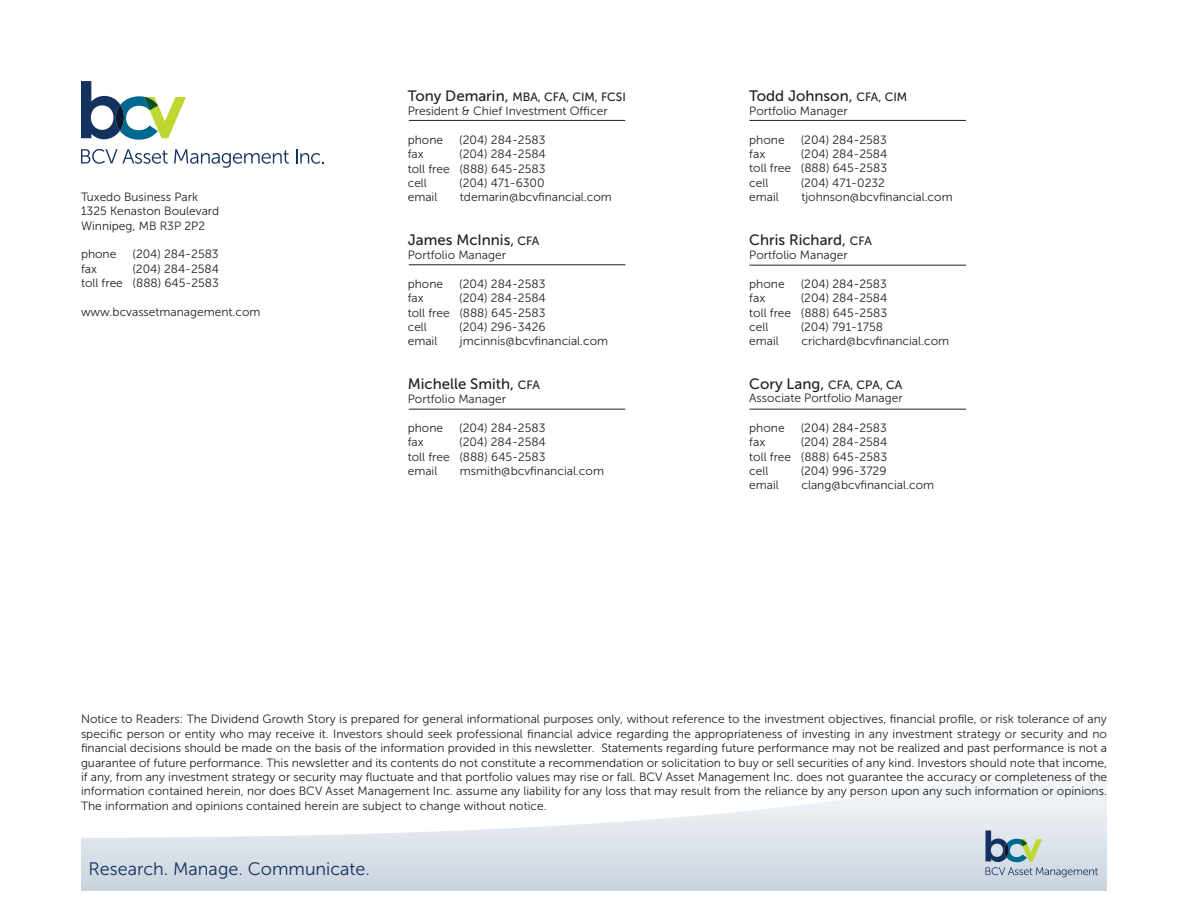
<style>
.page{position:relative;width:1188px;height:918px;background:#fff}
.page>*{position:absolute;margin:0;border:0;box-sizing:border-box;transform-origin:0 0}
.t1{font:18px "Museo Sans 300";color:#14325e}
.t2{font:15px "Museo Sans 500";color:#231f20}
.t3{font:12px/14.4px "Museo Sans 300";color:#231f20;text-align:justify}
.t4{font:12px "Museo Sans 500";color:#231f20}
.s1{font-size:15px}
.s2{font-size:12px}
.s3{font-family:"Museo Sans 500";font-size:15px}
.s4{font-family:"Museo Sans 500"}
</style>
<div class="page">
<svg style="left:81px;top:779px;width:1026px;height:112px"></svg>
<svg style="left:986px;top:831px;width:112px;height:46px;background:#b8c6cd"></svg>
<svg style="left:81px;top:149px;width:87px;height:15px"></svg>
<svg style="left:174px;top:149px;width:115px;height:19px"></svg>
<svg style="left:296px;top:149px;width:28px;height:15px"></svg>
<svg style="left:81px;top:81px;width:105px;height:59px"></svg>
<hr style="left:409px;top:120px;width:216px;height:1px;background:#231f20">
<hr style="left:750px;top:120px;width:216px;height:1px;background:#231f20">
<hr style="left:750px;top:265px;width:216px;height:1px;background:#231f20">
<hr style="left:409px;top:265px;width:216px;height:1px;background:#231f20">
<hr style="left:409px;top:409px;width:216px;height:1px;background:#231f20">
<hr style="left:750px;top:409px;width:216px;height:1px;background:#231f20">
<p class="t3" style="left:81px;top:190px;width:119px">Tuxedo Business Park</p>
<p class="t3" style="left:81px;top:204px;width:140px">1325 Kenaston Boulevard</p>
<p class="t3" style="left:81px;top:218px;width:126px">Winnipeg, MB R3P 2P2</p>
<p class="t3" style="left:81px;top:247px;width:37px">phone</p>
<p class="t3" style="left:133px;top:247px;width:88px">(204) 284-2583</p>
<p class="t3" style="left:81px;top:262px;width:17px">fax</p>
<p class="t3" style="left:132px;top:262px;width:88px">(204) 284-2584</p>
<p class="t3" style="left:81px;top:276px;width:139px">toll free (888) 645-2583</p>
<p class="t3" style="left:81px;top:305px;width:181px">www.bcvassetmanagement.com</p>
<p class="t4" style="left:408px;top:90px;width:220px"><span class="s1">Tony Demarin,</span> MBA, CFA, CIM, FCSI</p>
<p class="t3" style="left:408px;top:104px;width:201px">President &amp; Chief Investment Officer</p>
<p class="t3" style="left:408px;top:132px;width:37px">phone</p>
<p class="t3" style="left:459px;top:132px;width:88px">(204) 284-2583</p>
<p class="t3" style="left:408px;top:147px;width:17px">fax</p>
<p class="t3" style="left:459px;top:147px;width:88px">(204) 284-2584</p>
<p class="t3" style="left:408px;top:161px;width:139px">toll free (888) 645-2583</p>
<p class="t3" style="left:408px;top:176px;width:21px">cell</p>
<p class="t3" style="left:459px;top:176px;width:87px">(204) 471-6300</p>
<p class="t3" style="left:408px;top:190px;width:31px">email</p>
<p class="t3" style="left:460px;top:190px;width:153px">tdemarin@bcvfinancial.com</p>
<p class="t2" style="left:408px;top:231px;width:133px">James McInnis, <span class="s2">CFA</span></p>
<p class="t3" style="left:408px;top:248px;width:100px">Portfolio Manager</p>
<p class="t3" style="left:408px;top:276px;width:37px">phone</p>
<p class="t3" style="left:459px;top:276px;width:88px">(204) 284-2583</p>
<p class="t3" style="left:408px;top:291px;width:17px">fax</p>
<p class="t3" style="left:459px;top:291px;width:88px">(204) 284-2584</p>
<p class="t3" style="left:408px;top:305px;width:139px">toll free (888) 645-2583</p>
<p class="t3" style="left:408px;top:320px;width:21px">cell</p>
<p class="t3" style="left:459px;top:320px;width:88px">(204) 296-3426</p>
<p class="t3" style="left:408px;top:334px;width:31px">email</p>
<p class="t3" style="left:460px;top:334px;width:150px">jmcinnis@bcvfinancial.com</p>
<p class="t2" style="left:408px;top:375px;width:134px">Michelle Smith, <span class="s2">CFA</span></p>
<p class="t3" style="left:408px;top:392px;width:100px">Portfolio Manager</p>
<p class="t3" style="left:408px;top:420px;width:37px">phone</p>
<p class="t3" style="left:459px;top:420px;width:88px">(204) 284-2583</p>
<p class="t3" style="left:408px;top:435px;width:17px">fax</p>
<p class="t3" style="left:459px;top:435px;width:88px">(204) 284-2584</p>
<p class="t3" style="left:408px;top:449px;width:139px">toll free (888) 645-2583</p>
<p class="t3" style="left:408px;top:464px;width:31px">email</p>
<p class="t3" style="left:460px;top:464px;width:146px">msmith@bcvfinancial.com</p>
<p class="t2" style="left:749px;top:87px;width:159px">Todd Johnson, <span class="s2">CFA, CIM</span></p>
<p class="t3" style="left:749px;top:104px;width:100px">Portfolio Manager</p>
<p class="t3" style="left:749px;top:132px;width:37px">phone</p>
<p class="t3" style="left:801px;top:132px;width:88px">(204) 284-2583</p>
<p class="t3" style="left:749px;top:147px;width:17px">fax</p>
<p class="t3" style="left:801px;top:147px;width:88px">(204) 284-2584</p>
<p class="t3" style="left:749px;top:161px;width:139px">toll free (888) 645-2583</p>
<p class="t3" style="left:749px;top:176px;width:21px">cell</p>
<p class="t3" style="left:801px;top:176px;width:86px">(204) 471-0232</p>
<p class="t3" style="left:749px;top:190px;width:31px">email</p>
<p class="t3" style="left:801px;top:190px;width:153px">tjohnson@bcvfinancial.com</p>
<p class="t2" style="left:749px;top:231px;width:124px">Chris Richard, <span class="s2">CFA</span></p>
<p class="t3" style="left:749px;top:248px;width:100px">Portfolio Manager</p>
<p class="t3" style="left:749px;top:276px;width:37px">phone</p>
<p class="t3" style="left:801px;top:276px;width:88px">(204) 284-2583</p>
<p class="t3" style="left:749px;top:291px;width:17px">fax</p>
<p class="t3" style="left:801px;top:291px;width:88px">(204) 284-2584</p>
<p class="t3" style="left:749px;top:305px;width:139px">toll free (888) 645-2583</p>
<p class="t3" style="left:749px;top:320px;width:21px">cell</p>
<p class="t3" style="left:801px;top:320px;width:84px">(204) 791-1758</p>
<p class="t3" style="left:749px;top:334px;width:31px">email</p>
<p class="t3" style="left:801px;top:334px;width:149px">crichard@bcvfinancial.com</p>
<p class="t3" style="left:749px;top:378px;width:155px;line-height:13.6px"><span class="s3">Cory Lang,</span> <span class="s4">CFA, CPA, CA<br></span>Associate Portfolio Manager</p>
<p class="t3" style="left:749px;top:420px;width:37px">phone</p>
<p class="t3" style="left:801px;top:420px;width:88px">(204) 284-2583</p>
<p class="t3" style="left:749px;top:435px;width:17px">fax</p>
<p class="t3" style="left:801px;top:435px;width:88px">(204) 284-2584</p>
<p class="t3" style="left:749px;top:449px;width:139px">toll free (888) 645-2583</p>
<p class="t3" style="left:749px;top:464px;width:21px">cell</p>
<p class="t3" style="left:801px;top:464px;width:87px">(204) 996-3729</p>
<p class="t3" style="left:749px;top:478px;width:31px">email</p>
<p class="t3" style="left:801px;top:478px;width:134px">clang@bcvfinancial.com</p>
<p class="t3" style="left:81px;top:712px;width:1028px">Notice to Readers: The Dividend Growth Story is prepared for general informational purposes only, without reference to the investment objectives, financial profile, or risk tolerance of any specific person or entity who may receive it. Investors should seek professional financial advice regarding the appropriateness of investing in any investment strategy or security and no financial decisions should be made on the basis of the information provided in this newsletter. Statements regarding future performance may not be realized and past performance is not a guarantee of future performance. This newsletter and its contents do not constitute a recommendation or solicitation to buy or sell securities of any kind. Investors should note that income, if any, from any investment strategy or security may fluctuate and that portfolio values may rise or fall. BCV Asset Management Inc. does not guarantee the accuracy or completeness of the information contained herein, nor does BCV Asset Management Inc. assume any liability for any loss that may result from the reliance by any person upon any such information or opinions.<br>The information and opinions contained herein are subject to change without notice.</p>
<h1 class="t1" style="left:89px;top:859px;width:283px">Research. Manage. Communicate.</h1>
</div>
